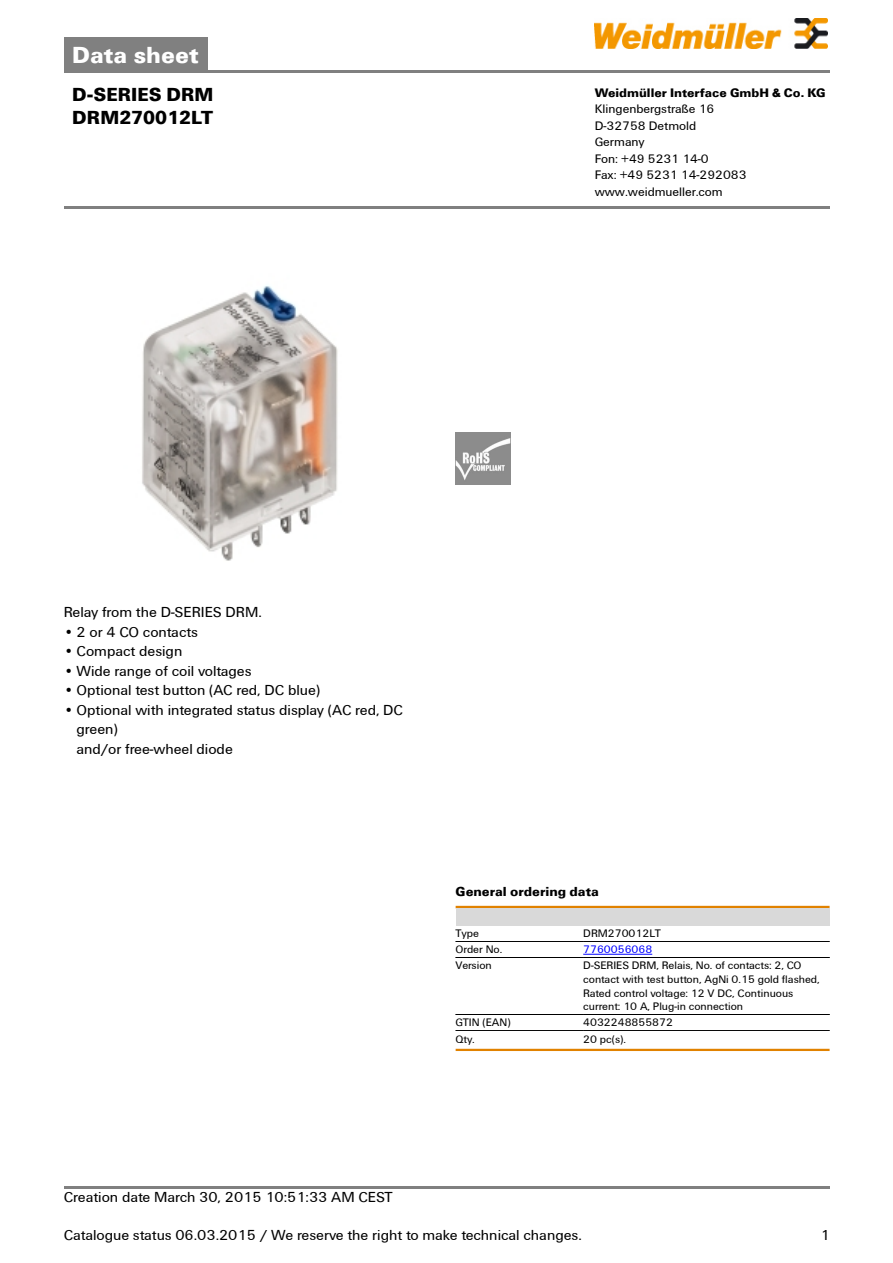
<style>
.page{position:relative;width:893px;height:1263px;background:#fff}
.page>*{position:absolute;margin:0;border:0;box-sizing:border-box;transform-origin:0 0}
.t1{font:700 24px "Weidmueller";color:#fff}
.t2{font:700 19.5px/22.5px "Weidmueller";color:#000}
.t3{font:15px/19.5px "Weidmueller";color:#000}
.t4{font:700 13.5px "Weidmueller";color:#000}
.t5{font:12.75px/16.5px "Weidmueller";color:#000}
.t6{font:700 12.75px "Weidmueller";color:#000}
.t7{font:11.25px/13.6px "Weidmueller";color:#000}
.t8{font:11.25px "Weidmueller";color:#00f}
</style>
<div class="page">
<div style="left:64px;top:38px;width:143px;height:32px;background:#808080"></div>
<hr style="left:64px;top:70px;width:765px;height:2px;background:#808080">
<img style="left:594px;top:18px;width:233px;height:30px">
<hr style="left:64px;top:1186px;width:765px;height:3px;background:#808080">
<img style="left:142px;top:285px;width:196px;height:276px">
<img style="left:455px;top:433px;width:56px;height:52px">
<hr style="left:455px;top:906px;width:374px;height:2px;background:#e18200">
<div style="left:455px;top:908px;width:374px;height:17px;background:#d9d9d9"></div>
<hr style="left:455px;top:941px;width:128px;height:1px;background:#000">
<hr style="left:455px;top:957px;width:128px;height:1px;background:#000">
<hr style="left:583px;top:941px;width:246px;height:1px;background:#000">
<hr style="left:583px;top:957px;width:246px;height:1px;background:#000">
<hr style="left:583px;top:954px;width:69px;height:1px;background:#00f">
<hr style="left:455px;top:958px;width:128px;height:1px;background:#000">
<hr style="left:455px;top:1014px;width:128px;height:1px;background:#000">
<hr style="left:583px;top:958px;width:246px;height:1px;background:#000">
<hr style="left:583px;top:1014px;width:246px;height:1px;background:#000">
<hr style="left:455px;top:1015px;width:128px;height:1px;background:#000">
<hr style="left:455px;top:1030px;width:128px;height:1px;background:#000">
<hr style="left:583px;top:1015px;width:246px;height:1px;background:#000">
<hr style="left:583px;top:1030px;width:246px;height:1px;background:#000">
<hr style="left:455px;top:1031px;width:128px;height:1px;background:#000">
<hr style="left:583px;top:1031px;width:246px;height:1px;background:#000">
<hr style="left:455px;top:1049px;width:374px;height:2px;background:#e18200">
<hr style="left:64px;top:206px;width:765px;height:3px;background:#808080">
<h1 class="t1" style="left:72px;top:40px;width:128px">Data sheet</h1>
<h2 class="t2" style="left:72px;top:83px;width:143px">D-SERIES DRM<br>DRM270012LT</h2>
<p class="t6" style="left:594px;top:85px;width:232px">Weidmüller Interface GmbH &amp; Co. KG</p>
<p class="t5" style="left:594px;top:101px;width:153px">Klingenbergstraße 16<br>D-32758 Detmold<br>Germany<br>Fon: +49 5231 14-0<br>Fax: +49 5231 14-292083 www.weidmueller.com</p>
<p class="t3" style="left:64px;top:602px;width:200px">Relay from the D-SERIES DRM.</p>
<p class="t3" style="left:64px;top:622px;width:136px">• 2 or 4 CO contacts</p>
<p class="t3" style="left:64px;top:641px;width:120px">• Compact design</p>
<p class="t3" style="left:64px;top:661px;width:189px">• Wide range of coil voltages</p>
<p class="t3" style="left:64px;top:680px;width:258px">• Optional test button (AC red, DC blue)</p>
<p class="t3" style="left:77px;top:700px;width:328px;text-indent:-13px">• Optional with integrated status display (AC red, DC green)<br>and/or free-wheel diode</p>
<p class="t4" style="left:455px;top:884px;width:145px">General ordering data</p>
<p class="t7" style="left:455px;top:926px;width:25px">Type</p>
<p class="t7" style="left:583px;top:926px;width:79px">DRM270012LT</p>
<p class="t7" style="left:455px;top:943px;width:48px">Order No.</p>
<p class="t8" style="left:583px;top:943px;width:70px">7760056068</p>
<p class="t7" style="left:455px;top:959px;width:38px">Version</p>
<p class="t7" style="left:583px;top:959px;width:238px">D-SERIES DRM, Relais, No. of contacts: 2, CO contact with test button, AgNi 0.15 gold flashed, Rated control voltage: 12 V DC, Continuous current: 10 A, Plug-in connection</p>
<p class="t7" style="left:455px;top:1016px;width:56px">GTIN (EAN)</p>
<p class="t7" style="left:583px;top:1016px;width:91px">4032248855872</p>
<p class="t7" style="left:455px;top:1032px;width:21px">Qty.</p>
<p class="t7" style="left:583px;top:1032px;width:44px">20 pc(s).</p>
<p class="t3" style="left:64px;top:1187px;width:330px">Creation date March 30, 2015 10:51:33 AM CEST</p>
<p class="t3" style="left:64px;top:1226px;width:519px">Catalogue status 06.03.2015 / We reserve the right to make technical changes.</p>
<p class="t3" style="left:820px;top:1226px;width:11px">1</p>
</div>
